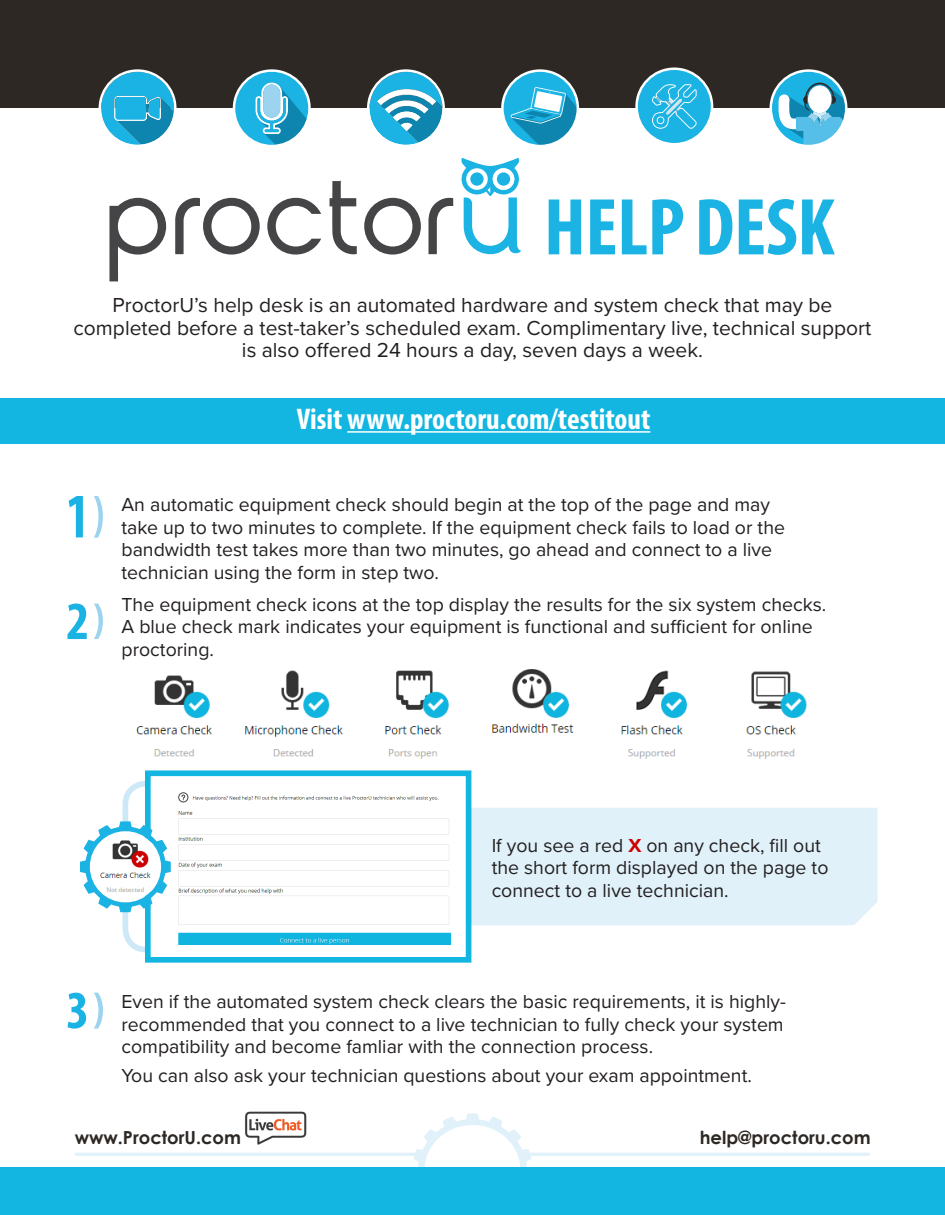
<style>
.page{position:relative;width:945px;height:1215px;background:#fff}
.page>*{position:absolute;margin:0;border:0;box-sizing:border-box;transform-origin:0 0}
.t1{font:700 condensed 81.45px "Myriad Pro";letter-spacing:-.005em;color:#1ab3e4}
.t2{font:700 condensed 30px "Myriad Pro";color:#fff}
.t3{font:21px/22.5px "Proxima Nova";color:#231f20;text-align:center}
.t4{font:19.5px/22.5px "Proxima Nova";color:#231f20}
.t5{font:700 18px "Century Gothic";color:#2d2824}
.s1{font-weight:700;color:#c00}
</style>
<div class="page">
<div style="left:0;top:0;width:945px;height:108px;background:#2d2824"></div>
<img style="left:245px;top:1111px;width:62px;height:34px">
<svg style="left:412px;top:1113px;width:121px;height:54px"></svg>
<hr style="left:75px;top:1153px;width:345px;height:3px;background:#e0f1fa;border-radius:2px">
<hr style="left:525px;top:1153px;width:345px;height:3px;background:#e0f1fa;border-radius:2px">
<div style="left:0;top:1167px;width:945px;height:48px;background:#13b6e0"></div>
<div style="left:0;top:399px;width:945px;height:45px;background:#13b6e0"></div>
<hr style="left:347px;top:431px;width:303px;height:2px;background:#fff">
<svg style="left:770px;top:69px;width:78px;height:76px"></svg>
<svg style="left:99px;top:69px;width:78px;height:76px"></svg>
<svg style="left:367px;top:69px;width:78px;height:76px"></svg>
<svg style="left:501px;top:69px;width:78px;height:76px"></svg>
<svg style="left:635px;top:67px;width:78px;height:76px"></svg>
<svg style="left:233px;top:69px;width:78px;height:76px"></svg>
<img style="left:136px;top:669px;width:671px;height:90px">
<div style="left:473px;top:808px;width:405px;height:117px;background:#e0f1fa"></div>
<svg style="left:143px;top:770px;width:330px;height:193px"></svg>
<img style="left:173px;top:788px;width:283px;height:157px">
<svg style="left:80px;top:821px;width:91px;height:91px"></svg>
<svg style="left:69px;top:496px;width:14px;height:41px"></svg>
<svg style="left:94px;top:496px;width:9px;height:42px"></svg>
<svg style="left:68px;top:604px;width:19px;height:35px"></svg>
<svg style="left:94px;top:604px;width:9px;height:35px"></svg>
<svg style="left:68px;top:993px;width:18px;height:36px"></svg>
<svg style="left:94px;top:993px;width:9px;height:36px"></svg>
<svg style="left:364px;top:198px;width:57px;height:57px"></svg>
<svg style="left:109px;top:198px;width:57px;height:83px"></svg>
<svg style="left:267px;top:198px;width:54px;height:57px"></svg>
<svg style="left:330px;top:181px;width:27px;height:73px"></svg>
<svg style="left:462px;top:158px;width:59px;height:97px"></svg>
<svg style="left:429px;top:197px;width:24px;height:57px"></svg>
<svg style="left:175px;top:197px;width:85px;height:58px"></svg>
<p class="t1" style="left:544px;top:176px;width:292px">HELP DESK</p>
<p class="t3" style="left:74px;top:293px;width:799px">ProctorU’s help desk is an automated hardware and system check that may be completed before a test-taker’s scheduled exam. Complimentary live, technical support is also offered 24 hours a day, seven days a week.</p>
<p class="t2" style="left:297px;top:400px;width:355px">Visit www.proctoru.com/testitout</p>
<p class="t4" style="left:122px;top:493px;width:665px">An automatic equipment check should begin at the top of the page and may take up to two minutes to complete. If the equipment check fails to load or the bandwidth test takes more than two minutes, go ahead and connect to a live technician using the form in step two.</p>
<p class="t4" style="left:122px;top:592px;width:706px">The equipment check icons at the top display the results for the six system checks.<br>A blue check mark indicates your equipment is functional and sufficient for online proctoring.</p>
<p class="t4" style="left:492px;top:833px;width:338px">If you see a red <span class="s1">X</span> on any check, fill out the short form displayed on the page to connect to a live technician.</p>
<p class="t4" style="left:122px;top:989px;width:666px;text-align:justify">Even if the automated system check clears the basic requirements, it is highly&shy;recommended that you connect to a live technician to fully check your system compatibility and become famliar with the connection process.</p>
<p class="t4" style="left:122px;top:1064px;width:632px">You can also ask your technician questions about your exam appointment.</p>
<p class="t5" style="left:75px;top:1124px;width:168px">www.ProctorU.com</p>
<p class="t5" style="left:700px;top:1124px;width:172px">help@proctoru.com</p>
</div>
